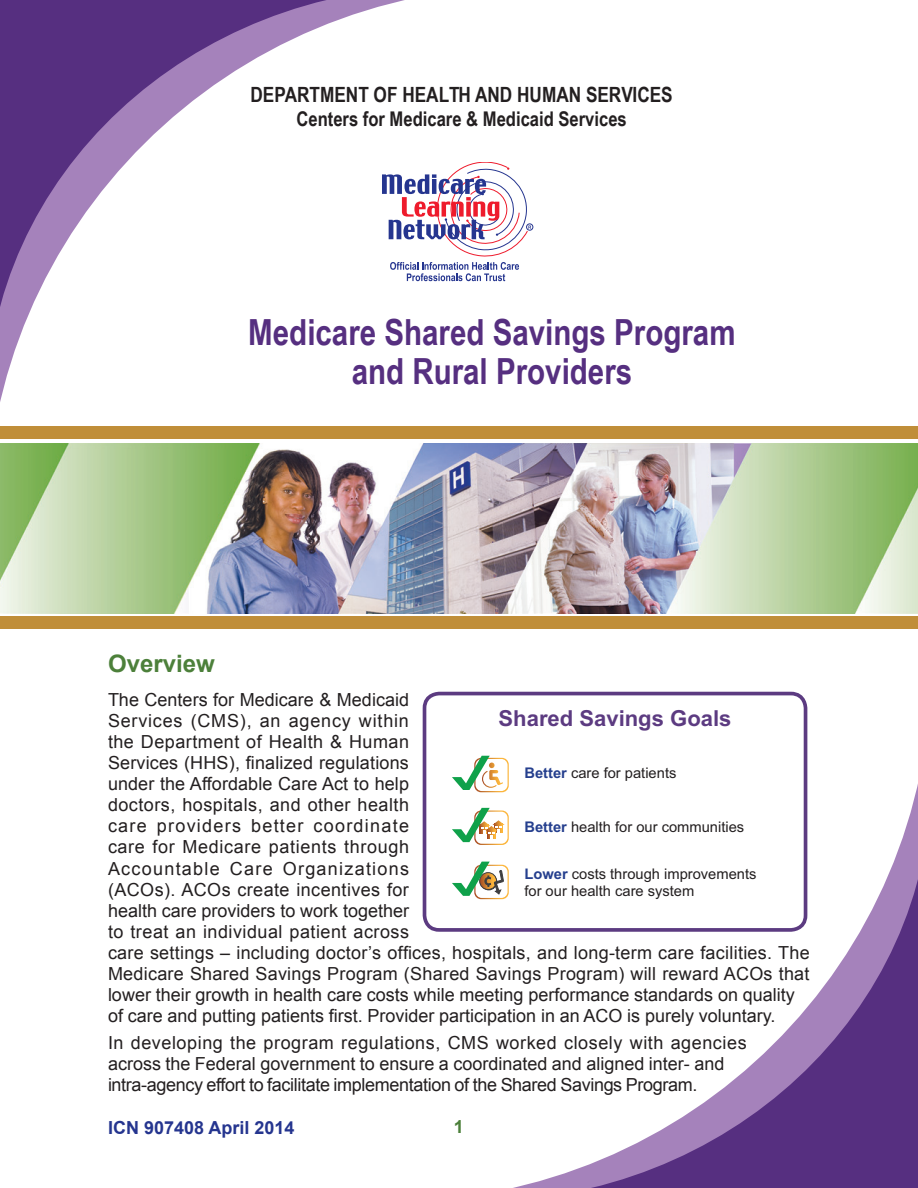
<style>
.page{position:relative;width:918px;height:1188px;background:#fff}
.page>*{position:absolute;margin:0;border:0;box-sizing:border-box;transform-origin:0 0}
.t1{font:700 36px/39px "Arial Narrow";color:#562f80;text-align:center}
.t2{font:700 24px "Arial";color:#4c803a}
.t3{font:700 22.05px "Arial";color:#5c3b81}
.t4{font:700 21px "Arial Narrow";color:#231f20}
.t5{font:700 20.25px "Arial Narrow";color:#231f20}
.t6{font:18px/21px "Arial";letter-spacing:.015em;color:#231f20}
.t7{font:700 18px "Arial";color:#25358f}
.t8{font:700 18px "Arial";color:#4c803a}
.t9{font:14.7px/17.1px "Arial";color:#231f20}
.s1{font-weight:700;color:#253f8e}
</style>
<div class="page">
<svg style="left:0;top:0;width:436px;height:402px"></svg>
<svg style="left:479px;top:778px;width:439px;height:410px"></svg>
<div style="left:526px;top:224px;width:7px;height:6px;border:1px solid #25358f;border-radius:50%"></div>
<svg style="left:382px;top:162px;width:149px;height:119px"></svg>
<img style="left:0;top:443px;width:918px;height:170px">
<div style="left:0;top:426px;width:918px;height:13px;background:#c08e39"></div>
<div style="left:0;top:616px;width:918px;height:13px;background:#c08e39"></div>
<svg style="left:452px;top:808px;width:57px;height:37px"></svg>
<svg style="left:452px;top:756px;width:57px;height:36px"></svg>
<svg style="left:452px;top:862px;width:57px;height:37px"></svg>
<div style="left:423px;top:692px;width:384px;height:240px;border:4px solid #5c3b81;border-radius:15px"></div>
<p class="t4" style="left:251px;top:78px;width:424px">DEPARTMENT OF HEALTH AND HUMAN SERVICES</p>
<p class="t5" style="left:296px;top:104px;width:332px">Centers for Medicare &amp; Medicaid Services</p>
<h1 class="t1" style="left:248px;top:311px;width:489px">Medicare Shared Savings Program and Rural Providers</h1>
<h2 class="t2" style="left:108px;top:648px;width:108px">Overview</h2>
<p class="t6" style="left:108px;top:690px;width:703px">The Centers for Medicare &amp; Medicaid<br>Services (CMS), an agency within<br>the Department of Health &amp; Human<br>Services (HHS), finalized regulations<br>under the Affordable Care Act to help<br>doctors, hospitals, and other health<br>care providers better coordinate<br>care for Medicare patients through<br>Accountable Care Organizations<br>(ACOs). ACOs create incentives for<br>health care providers to work together<br>to treat an individual patient across<br>care settings – including doctor’s offices, hospitals, and long-term care facilities. The Medicare Shared Savings Program (Shared Savings Program) will reward ACOs that lower their growth in health care costs while meeting performance standards on quality of care and putting patients first. Provider participation in an ACO is purely voluntary.</p>
<p class="t6" style="left:108px;top:1033px;width:640px">In developing the program regulations, CMS worked closely with agencies across the Federal government to ensure a coordinated and aligned inter- and intra-agency effort to facilitate implementation of the Shared Savings Program.</p>
<p class="t3" style="left:499px;top:704px;width:234px">Shared Savings Goals</p>
<p class="t9" style="left:524px;top:765px;width:154px"><span class="s1">Better</span> care for patients</p>
<p class="t9" style="left:524px;top:819px;width:221px"><span class="s1">Better</span> health for our communities</p>
<p class="t9" style="left:524px;top:865px;width:234px"><span class="s1">Lower</span> costs through improvements for our health care system</p>
<p class="t7" style="left:108px;top:1116px;width:188px">ICN 907408 April 2014</p>
<p class="t8" style="left:454px;top:1115px;width:12px">1</p>
</div>
